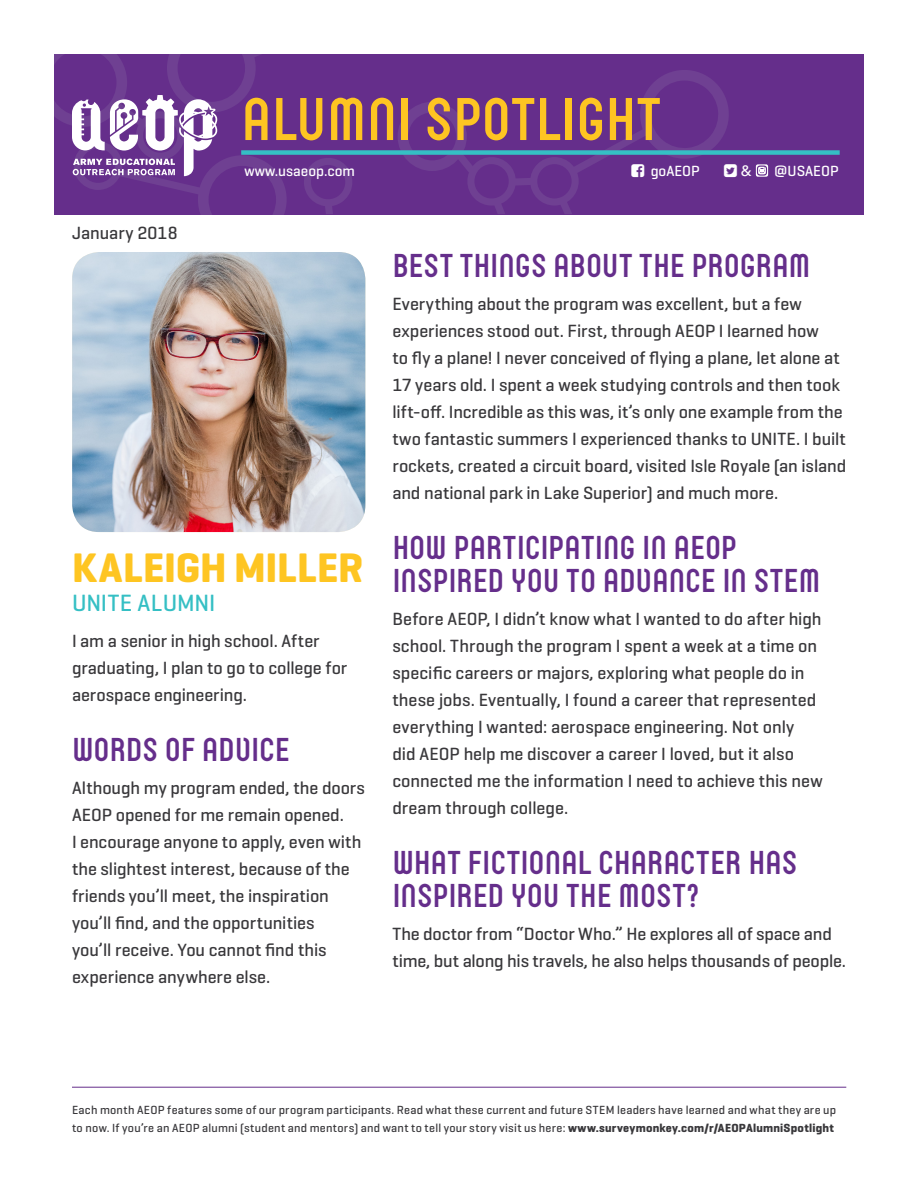
<style>
.page{position:relative;width:918px;height:1188px;background:#fff}
.page>*{position:absolute;margin:0;border:0;box-sizing:border-box;transform-origin:0 0}
.t1{font:700 60px "Neubau Grotesque";color:#fec522}
.Name{font:700 42px "Geogrotesque";letter-spacing:-.005em;color:#fec522}
.t2{font:700 33px/33px "Neubau Grotesque";letter-spacing:-.005em;color:#652e8b}
.Alumni{font:500 24px "Geogrotesque";letter-spacing:-.005em;color:#35bfc4}
.Copy{font:500 18px/27px "Geogrotesque";color:#39383b}
.t3{font:500 15px "Geogrotesque";color:#fff}
.t4{font:500 15px "Avenir";color:#fff}
.t5{font:500 12px/18px "Geogrotesque";letter-spacing:.025em;color:#39383b}
.s1{font-weight:700}
</style>
<div class="page">
<div style="left:54px;top:54px;width:810px;height:160px;background:#652e8b"></div>
<svg style="left:304px;top:158px;width:48px;height:56px"></svg>
<hr style="left:72px;top:1087px;width:774px;height:1px;background:#652e8b">
<svg style="left:54px;top:54px;width:233px;height:160px"></svg>
<div style="left:241px;top:150px;width:599px;height:5px;background:#35bfc4"></div>
<svg style="left:756px;top:164px;width:12px;height:13px"></svg>
<img style="left:72px;top:252px;width:293px;height:280px">
<svg style="left:398px;top:70px;width:339px;height:144px"></svg>
<h1 class="t1" style="left:241px;top:85px;width:421px">ALUMNI SPOTLIGHT</h1>
<p class="Copy" style="left:72px;top:219px;width:107px">January 2018</p>
<p class="t3" style="left:245px;top:161px;width:112px">www.usaeop.com</p>
<p class="t3" style="left:651px;top:161px;width:51px">goAEOP</p>
<p class="t4" style="left:741px;top:158px;width:12px">&amp;</p>
<p class="t3" style="left:774px;top:162px;width:66px">@USAEOP</p>
<p class="Name" style="left:72px;top:542px;width:293px">KALEIGH MILLER</p>
<p class="Alumni" style="left:72px;top:588px;width:145px">UNITE ALUMNI</p>
<p class="Copy" style="left:72px;top:627px;width:277px">I am a senior in high school. After graduating, I plan to go to college for aerospace engineering.</p>
<p class="t2" style="left:72px;top:734px;width:219px">WORDS OF ADVICE</p>
<p class="Copy" style="left:72px;top:774px;width:295px">Although my program ended, the doors AEOP opened for me remain opened.<br>I encourage anyone to apply, even with the slightest interest, because of the friends you’ll meet, the inspiration you’ll find, and the opportunities<br>you’ll receive. You cannot find this experience anywhere else.</p>
<p class="t2" style="left:392px;top:249px;width:420px">BEST THINGS ABOUT THE PROGRAM</p>
<p class="Copy" style="left:392px;top:290px;width:455px">Everything about the program was excellent, but a few experiences stood out. First, through AEOP I learned how<br>to fly a plane! I never conceived of flying a plane, let alone at 17 years old. I spent a week studying controls and then took lift-off. Incredible as this was, it’s only one example from the two fantastic summers I experienced thanks to UNITE. I built rockets, created a circuit board, visited Isle Royale (an island and national park in Lake Superior) and much more.</p>
<p class="t2" style="left:392px;top:531px;width:430px">HOW PARTICIPATING IN AEOP<br>INSPIRED YOU TO ADVANCE IN STEM</p>
<p class="Copy" style="left:392px;top:605px;width:432px">Before AEOP, I didn’t know what I wanted to do after high school. Through the program I spent a week at a time on specific careers or majors, exploring what people do in these jobs. Eventually, I found a career that represented everything I wanted: aerospace engineering. Not only<br>did AEOP help me discover a career I loved, but it also connected me the information I need to achieve this new dream through college.</p>
<p class="t2" style="left:392px;top:846px;width:407px">WHAT FICTIONAL CHARACTER HAS<br>INSPIRED YOU THE MOST?</p>
<p class="Copy" style="left:392px;top:920px;width:455px">The doctor from “Doctor Who.” He explores all of space and time, but along his travels, he also helps thousands of people.</p>
<p class="t5" style="left:72px;top:1101px;width:766px">Each month AEOP features some of our program participants. Read what these current and future STEM leaders have learned and what they are up to now. If you’re an AEOP alumni (student and mentors) and want to tell your story visit us here: <span class="s1">www.surveymonkey.com/r/AEOPAlumniSpotlight</span></p>
</div>
